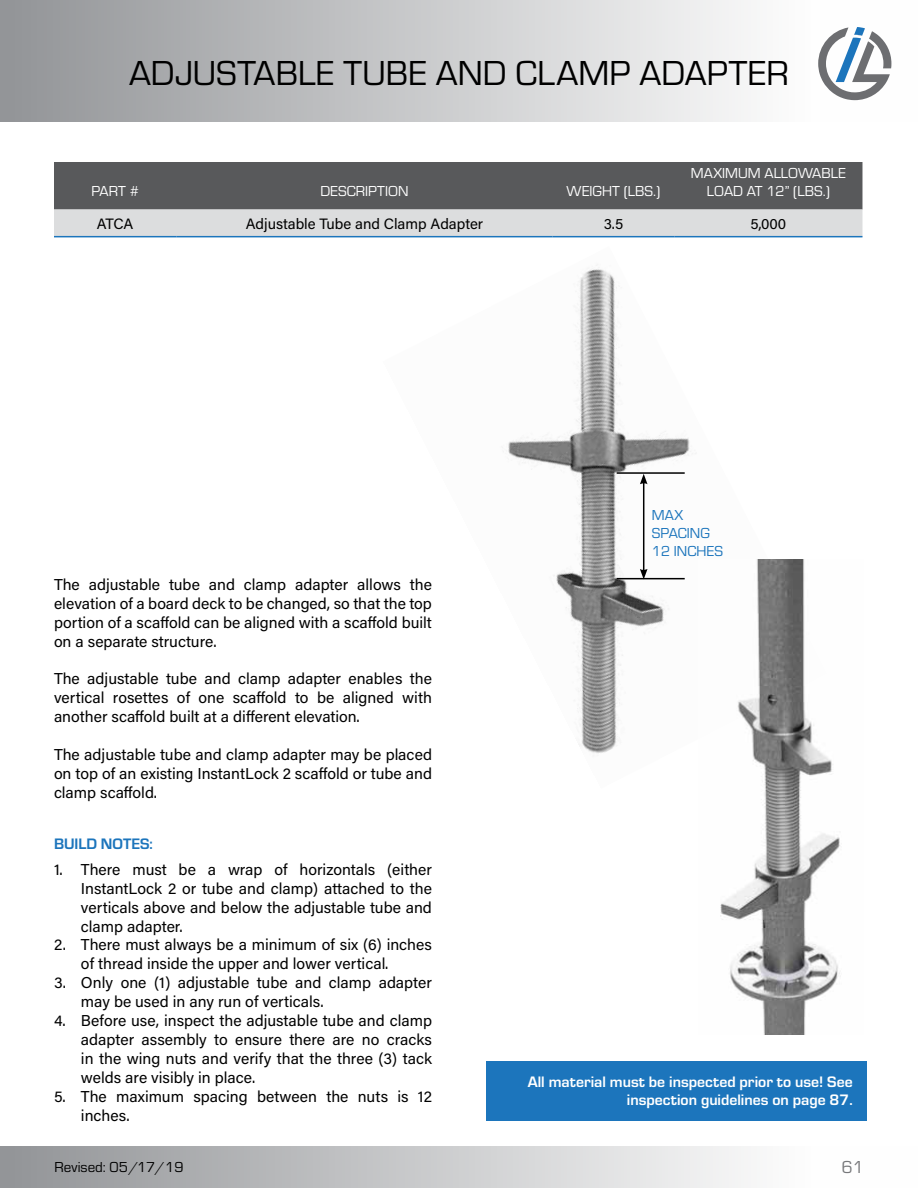
<style>
.page{position:relative;width:918px;height:1188px;background:#fff}
.page>*{position:absolute;margin:0;border:0;box-sizing:border-box;transform-origin:0 0}
.t1{font:36px "Eurostile";color:#000}
.t2{font:18px "Eurostile";color:#77787b}
.t3{font:15.75px/18.9px "Acumin Pro";color:#000;text-align:justify}
.t4{font:700 15.75px/18.9px "Eurostile";color:#fff;text-align:right}
.t5{font:700 15.75px "Eurostile";color:#1c75bc}
.t6{font:15px/18px "Eurostile";color:#fff;text-align:center}
.t7{font:15px "Acumin Pro";color:#000}
.t8{font:15px/18px "Eurostile";color:#1c75bc}
.t9{font:15px "Eurostile";color:#000}
</style>
<div class="page">
<div style="left:0;top:0;width:918px;height:122px;background:linear-gradient(to right,#939598,#fff)"></div>
<div style="left:0;top:1147px;width:918px;height:41px;background:linear-gradient(to right,#939598,#fff)"></div>
<div style="left:486px;top:1061px;width:380px;height:59px;background:#1c75bc"></div>
<svg style="left:818px;top:27px;width:73px;height:73px"></svg>
<svg style="left:54px;top:162px;width:808px;height:74px;background:#87888a"></svg>
<hr style="left:54px;top:236px;width:122px;height:1px;background:#1c75bc">
<hr style="left:176px;top:236px;width:377px;height:1px;background:#1c75bc">
<hr style="left:553px;top:236px;width:121px;height:1px;background:#1c75bc">
<hr style="left:674px;top:236px;width:188px;height:1px;background:#1c75bc">
<img style="left:502px;top:265px;width:194px;height:489px">
<img style="left:720px;top:559px;width:121px;height:476px">
<hr style="left:617px;top:472px;width:68px;height:2px;background:#000">
<hr style="left:617px;top:578px;width:68px;height:1px;background:#000">
<hr style="left:643px;top:482px;width:1px;height:89px;background:#000">
<svg style="left:640px;top:474px;width:8px;height:10px"></svg>
<svg style="left:640px;top:569px;width:8px;height:9px"></svg>
<h1 class="t1" style="left:129px;top:49px;width:661px">ADJUSTABLE TUBE AND CLAMP ADAPTER</h1>
<p class="t6" style="left:91px;top:181px;width:49px">PART #</p>
<p class="t6" style="left:320px;top:181px;width:90px">DESCRIPTION</p>
<p class="t6" style="left:567px;top:181px;width:95px">WEIGHT (LBS.)</p>
<p class="t6" style="left:691px;top:163px;width:157px">MAXIMUM ALLOWABLE<br>LOAD AT 12” (LBS.)</p>
<p class="t7" style="left:97px;top:213px;width:38px">ATCA</p>
<p class="t7" style="left:246px;top:213px;width:239px">Adjustable Tube and Clamp Adapter</p>
<p class="t7" style="left:604px;top:213px;width:21px">3.5</p>
<p class="t7" style="left:750px;top:213px;width:38px">5,000</p>
<p class="t3" style="left:54px;top:574px;width:380px">The adjustable tube and clamp adapter allows the elevation of a board deck to be changed, so that the top portion of a scaffold can be aligned with a scaffold built on a separate structure.</p>
<p class="t3" style="left:54px;top:669px;width:380px">The adjustable tube and clamp adapter enables the vertical rosettes of one scaffold to be aligned with another scaffold built at a different elevation.</p>
<p class="t3" style="left:54px;top:744px;width:380px">The adjustable tube and clamp adapter may be placed on top of an existing InstantLock 2 scaffold or tube and clamp scaffold.</p>
<p class="t5" style="left:54px;top:833px;width:100px">BUILD NOTES:</p>
<p class="t3" style="left:81px;top:859px;width:353px;text-indent:-27px">1. There must be a wrap of horizontals (either InstantLock 2 or tube and clamp) attached to the verticals above and below the adjustable tube and clamp adapter.</p>
<p class="t3" style="left:81px;top:935px;width:353px;text-indent:-27px">2. There must always be a minimum of six (6) inches of thread inside the upper and lower vertical.</p>
<p class="t3" style="left:81px;top:973px;width:352px;text-indent:-27px">3. Only one (1) adjustable tube and clamp adapter may be used in any run of verticals.</p>
<p class="t3" style="left:81px;top:1010px;width:353px;text-indent:-27px">4. Before use, inspect the adjustable tube and clamp adapter assembly to ensure there are no cracks in the wing nuts and verify that the three (3) tack welds are visibly in place.</p>
<p class="t3" style="left:81px;top:1086px;width:353px;text-indent:-27px">5. The maximum spacing between the nuts is 12 inches.</p>
<p class="t9" style="left:55px;top:1157px;width:130px">Revised: 05/17/19</p>
<p class="t8" style="left:652px;top:506px;width:73px">MAX<br>SPACING<br>12 INCHES</p>
<p class="t4" style="left:528px;top:1071px;width:326px">All material must be inspected prior to use! See inspection guidelines on page 87.</p>
<p class="t2" style="left:842px;top:1155px;width:24px">61</p>
</div>
